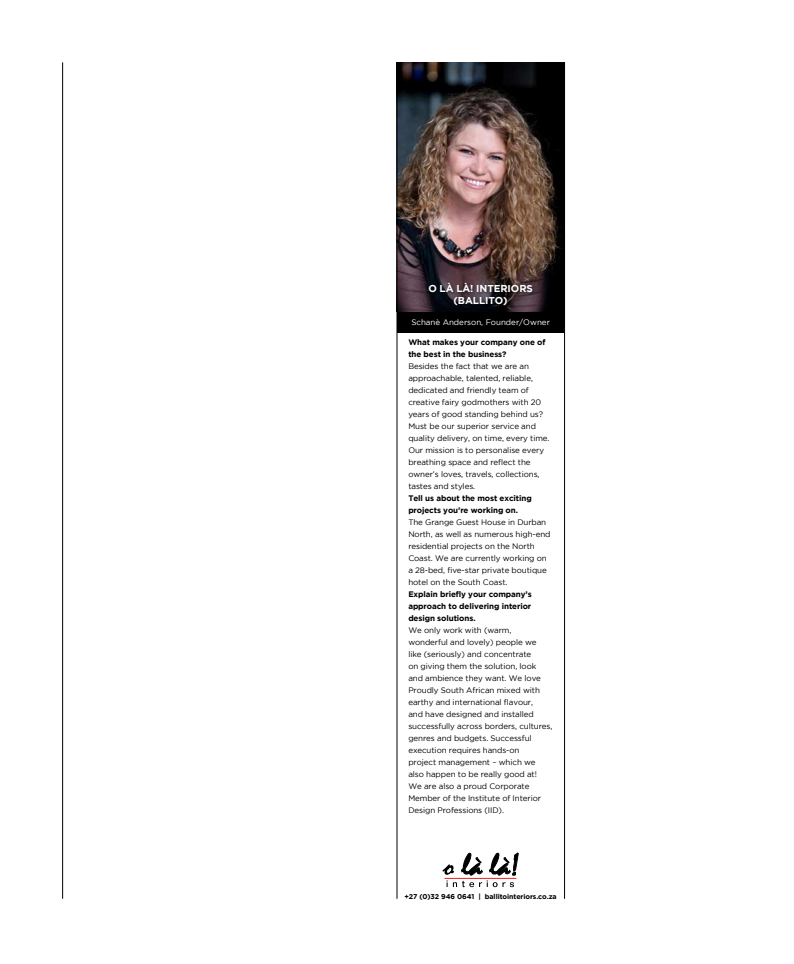
<style>
.page{position:relative;width:794px;height:964px;background:#fff}
.page>*{position:absolute;margin:0;border:0;box-sizing:border-box;transform-origin:0 0}
.t1{font:700 10px/12px "Gotham";letter-spacing:-.005em;color:#fff;text-align:center}
.t2{font:8px/12px "Gotham";letter-spacing:-.01em;color:#000}
.t3{font:700 8px/12px "Gotham";letter-spacing:-.01em;color:#000}
.t4{font:8px "Gotham";color:#fff}
.t5{font:700 7px "Gotham";letter-spacing:-.01em;color:#000}
</style>
<div class="page">
<div style="left:397px;top:311px;width:167px;height:22px;background:#000"></div>
<svg style="left:442px;top:853px;width:76px;height:34px"></svg>
<img style="left:398px;top:62px;width:166px;height:250px">
<hr style="left:62px;top:62px;width:1px;height:837px;background:#000">
<hr style="left:397px;top:62px;width:1px;height:837px;background:#000">
<hr style="left:564px;top:62px;width:1px;height:837px;background:#000">
<div style="left:409px;top:281px;width:144px;height:49px;background:#000;opacity:.6"></div>
<p class="t1" style="left:428px;top:283px;width:106px">O là là! Interiors (Ballito)</p>
<p class="t4" style="left:411px;top:317px;width:140px">Schanè Anderson, Founder/Owner</p>
<p class="t3" style="left:408px;top:336px;width:139px">What makes your company one of the best in the business?</p>
<p class="t2" style="left:408px;top:360px;width:143px">Besides the fact that we are an approachable, talented, reliable, dedicated and friendly team of creative fairy godmothers with 20 years of good standing behind us?<br>Must be our superior service and quality delivery, on time, every time.<br>Our mission is to personalise every breathing space and reflect the owner’s loves, travels, collections, tastes and styles.</p>
<p class="t3" style="left:408px;top:492px;width:125px">Tell us about the most exciting projects you’re working on.</p>
<p class="t2" style="left:408px;top:516px;width:144px">The Grange Guest House in Durban North, as well as numerous high-end residential projects on the North Coast. We are currently working on a 28-bed, five-star private boutique hotel on the South Coast.</p>
<p class="t3" style="left:408px;top:588px;width:125px;text-align:justify">Explain briefly your company’s approach to delivering interior design solutions.</p>
<p class="t2" style="left:408px;top:624px;width:145px">We only work with (warm, wonderful and lovely) people we<br>like (seriously) and concentrate<br>on giving them the solution, look and ambience they want. We love<br>Proudly South African mixed with earthy and international flavour,<br>and have designed and installed successfully across borders, cultures, genres and budgets. Successful execution requires hands-on<br>project management – which we also happen to be really good at!<br>We are also a proud Corporate<br>Member of the Institute of Interior<br>Design Professions (IID).</p>
<p class="t5" style="left:404px;top:892px;width:154px">+27 (0)32 946 0641 | ballitointeriors.co.za</p>
</div>
